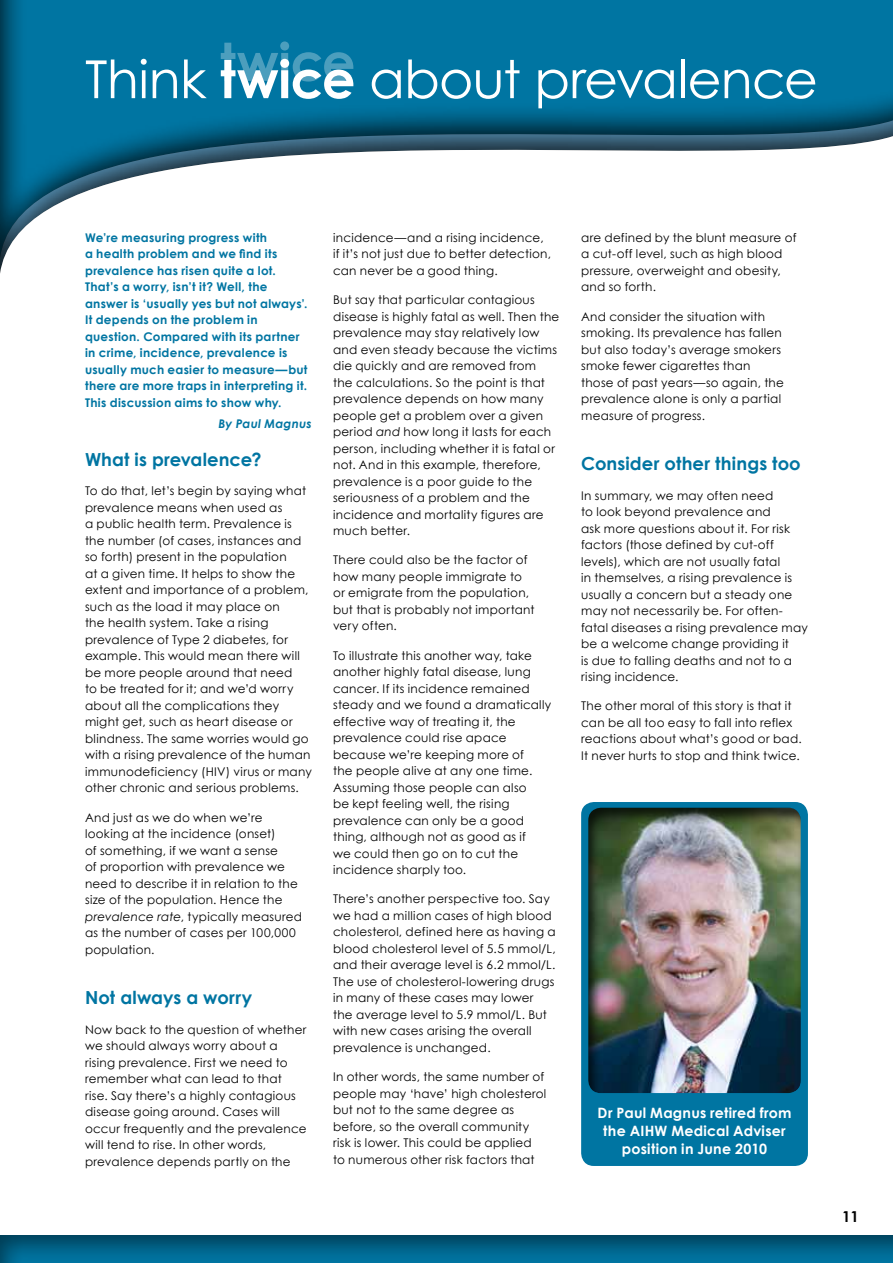
<style>
.page{position:relative;width:893px;height:1263px;background:#fff}
.page>*{position:absolute;margin:0;border:0;box-sizing:border-box;transform-origin:0 0}
.t1{font:52.5px "Century Gothic";letter-spacing:-.015em;color:#fff}
.t2{font:700 52.5px "Century Gothic";letter-spacing:-.005em;color:#fff}
.t3{font:700 18px "Century Gothic";letter-spacing:.005em;color:#0075a2}
.t4{font:700 15px "Century Gothic";color:#000}
.t5{font:700 14.25px/18px "Century Gothic";letter-spacing:.015em;color:#fff;text-align:center}
.t6{font:12px/16.5px "Century Gothic";letter-spacing:.02em;color:#000}
.t7{font:700 12px/16.5px "Century Gothic";letter-spacing:.02em;color:#0075a2}
.t8{font:italic 700 12px "Century Gothic";letter-spacing:.015em;color:#0075a2}
.s1{font-weight:700}
.s2{font-style:italic}
</style>
<div class="page">
<div style="left:581px;top:802px;width:227px;height:364px;background:#0075a2;border-radius:13px"></div>
<div style="left:0;top:0;width:893px;height:262px;background:#000;opacity:.75"></div>
<div style="left:0;top:1233px;width:893px;height:30px;background:#000;opacity:.49"></div>
<div style="left:588px;top:806px;width:213px;height:288px;background:#000;opacity:.75"></div>
<h1 class="t2" style="left:220px;top:22px;width:137px">twice</h1>
<h1 class="t1" style="left:85px;top:43px;width:734px">Think <span class="s1">twice</span> about prevalence</h1>
<p class="t7" style="left:85px;top:229px;width:224px">We’re measuring progress with<br>a health problem and we find its prevalence has risen quite a lot.<br>That’s a worry, isn’t it? Well, the answer is ‘usually yes but not always’.<br>It depends on the problem in question. Compared with its partner in crime, incidence, prevalence is usually much easier to measure—but there are more traps in interpreting it.<br>This discussion aims to show why.</p>
<p class="t8" style="left:219px;top:414px;width:95px">By Paul Magnus</p>
<h2 class="t3" style="left:85px;top:446px;width:178px">What is prevalence?</h2>
<p class="t6" style="left:85px;top:483px;width:228px">To do that, let’s begin by saying what prevalence means when used as<br>a public health term. Prevalence is the number (of cases, instances and so forth) present in the population<br>at a given time. It helps to show the extent and importance of a problem, such as the load it may place on<br>the health system. Take a rising prevalence of Type 2 diabetes, for example. This would mean there will be more people around that need<br>to be treated for it; and we’d worry about all the complications they might get, such as heart disease or blindness. The same worries would go with a rising prevalence of the human immunodeficiency (HIV) virus or many other chronic and serious problems.</p>
<p class="t6" style="left:85px;top:809px;width:219px">And just as we do when we’re looking at the incidence (onset)<br>of something, if we want a sense<br>of proportion with prevalence we need to describe it in relation to the size of the population. Hence the <span class="s2">prevalence rate</span>, typically measured as the number of cases per 100,000 population.</p>
<h2 class="t3" style="left:85px;top:984px;width:169px">Not always a worry</h2>
<p class="t6" style="left:85px;top:1021px;width:223px">Now back to the question of whether we should always worry about a rising prevalence. First we need to remember what can lead to that rise. Say there’s a highly contagious disease going around. Cases will occur frequently and the prevalence will tend to rise. In other words, prevalence depends partly on the</p>
<p class="t6" style="left:333px;top:229px;width:219px">incidence—and a rising incidence, if it’s not just due to better detection, can never be a good thing.</p>
<p class="t6" style="left:333px;top:291px;width:228px">But say that particular contagious disease is highly fatal as well. Then the prevalence may stay relatively low and even steady because the victims die quickly and are removed from<br>the calculations. So the point is that prevalence depends on how many people get a problem over a given period <span class="s2">and</span> how long it lasts for each person, including whether it is fatal or not. And in this example, therefore, prevalence is a poor guide to the seriousness of a problem and the incidence and mortality figures are much better.</p>
<p class="t6" style="left:333px;top:552px;width:203px">There could also be the factor of how many people immigrate to or emigrate from the population, but that is probably not important very often.</p>
<p class="t6" style="left:333px;top:647px;width:220px">To illustrate this another way, take another highly fatal disease, lung cancer. If its incidence remained steady and we found a dramatically effective way of treating it, the prevalence could rise apace because we’re keeping more of<br>the people alive at any one time.<br>Assuming those people can also<br>be kept feeling well, the rising prevalence can only be a good thing, although not as good as if<br>we could then go on to cut the incidence sharply too.</p>
<p class="t6" style="left:333px;top:891px;width:224px">There’s another perspective too. Say we had a million cases of high blood cholesterol, defined here as having a blood cholesterol level of 5.5 mmol/L, and their average level is 6.2 mmol/L.<br>The use of cholesterol-lowering drugs in many of these cases may lower the average level to 5.9 mmol/L. But with new cases arising the overall prevalence is unchanged.</p>
<p class="t6" style="left:333px;top:1068px;width:215px">In other words, the same number of people may ‘have’ high cholesterol but not to the same degree as before, so the overall community risk is lower. This could be applied to numerous other risk factors that</p>
<p class="t6" style="left:581px;top:229px;width:217px">are defined by the blunt measure of a cut-off level, such as high blood pressure, overweight and obesity, and so forth.</p>
<p class="t6" style="left:581px;top:308px;width:204px">And consider the situation with smoking. Its prevalence has fallen but also today’s average smokers smoke fewer cigarettes than those of past years—so again, the prevalence alone is only a partial measure of progress.</p>
<h2 class="t3" style="left:581px;top:450px;width:221px">Consider other things too</h2>
<p class="t6" style="left:581px;top:487px;width:228px">In summary, we may often need<br>to look beyond prevalence and<br>ask more questions about it. For risk factors (those defined by cut-off levels), which are not usually fatal<br>in themselves, a rising prevalence is usually a concern but a steady one may not necessarily be. For often&shy;fatal diseases a rising prevalence may be a welcome change providing it<br>is due to falling deaths and not to a rising incidence.</p>
<p class="t6" style="left:581px;top:698px;width:222px">The other moral of this story is that it can be all too easy to fall into reflex reactions about what’s good or bad.<br>It never hurts to stop and think twice.</p>
<p class="t5" style="left:598px;top:1103px;width:195px">Dr Paul Magnus retired from the AIHW Medical Adviser position in June 2010</p>
<p class="t4" style="left:842px;top:1205px;width:18px">11</p>
</div>
